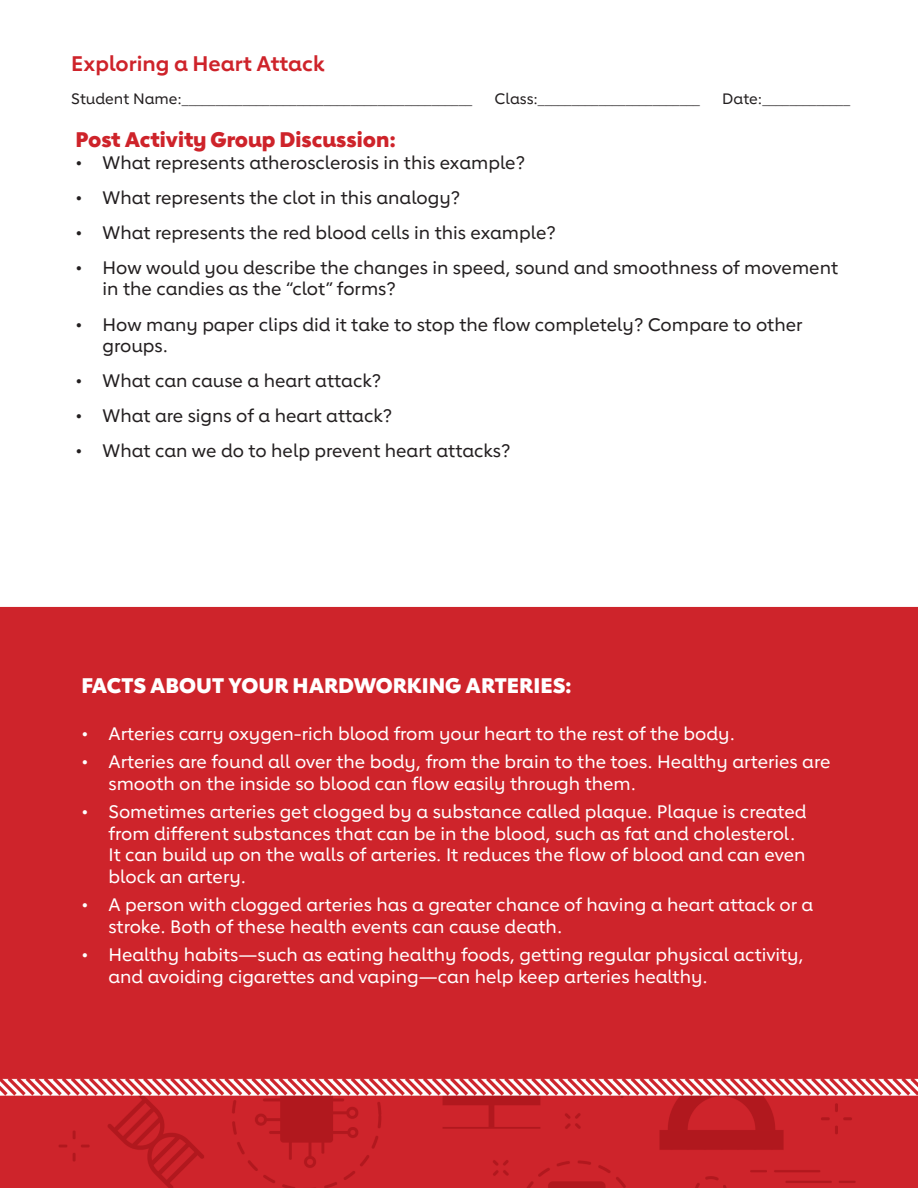
<style>
.page{position:relative;width:918px;height:1188px;background:#fff}
.page>*{position:absolute;margin:0;border:0;box-sizing:border-box;transform-origin:0 0}
.Subhead_2{font:800 21px "Lub Dub";color:#fff}
.Subhead_2-2{font:800 21px "Lub Dub";color:#ce232a}
.Subhead_2-3{font:700 21px "Lub Dub";color:#ce232a}
.Body_Copy_7{font:500 18px/21.6px "Lub Dub";color:#fff}
.Body_Copy_8{font:500 18px/21.6px "Lub Dub";color:#231f20}
.Body_Copy_6{font:500 15px "Lub Dub";color:#231f20}
</style>
<div class="page">
<div style="left:0;top:606px;width:918px;height:582px;background:#ce242b"></div>
<h3 class="Subhead_2-3" style="left:71px;top:51px;width:255px">Exploring a Heart Attack</h3>
<p class="Body_Copy_6" style="left:71px;top:90px;width:402px">Student Name:___________________________________________</p>
<p class="Body_Copy_6" style="left:495px;top:90px;width:207px">Class:________________________</p>
<p class="Body_Copy_6" style="left:722px;top:90px;width:129px">Date:_____________</p>
<h3 class="Subhead_2-2" style="left:76px;top:127px;width:322px">Post Activity Group Discussion:</h3>
<p class="Body_Copy_8" style="left:76px;top:151px;width:451px">• What represents atherosclerosis in this example?</p>
<p class="Body_Copy_8" style="left:76px;top:186px;width:386px">• What represents the clot in this analogy?</p>
<p class="Body_Copy_8" style="left:76px;top:221px;width:482px">• What represents the red blood cells in this example?</p>
<p class="Body_Copy_8" style="left:103px;top:257px;width:737px;text-indent:-27px">• How would you describe the changes in speed, sound and smoothness of movement in the candies as the “clot” forms?</p>
<p class="Body_Copy_8" style="left:103px;top:313px;width:701px;text-indent:-27px">• How many paper clips did it take to stop the flow completely? Compare to other groups.</p>
<p class="Body_Copy_8" style="left:76px;top:370px;width:307px">• What can cause a heart attack?</p>
<p class="Body_Copy_8" style="left:76px;top:405px;width:318px">• What are signs of a heart attack?</p>
<p class="Body_Copy_8" style="left:76px;top:440px;width:436px">• What can we do to help prevent heart attacks?</p>
<h3 class="Subhead_2" style="left:81px;top:673px;width:492px">FACTS ABOUT YOUR HARDWORKING ARTERIES:</h3>
<p class="Body_Copy_7" style="left:81px;top:722px;width:655px">• Arteries carry oxygen-rich blood from your heart to the rest of the body.</p>
<p class="Body_Copy_7" style="left:108px;top:751px;width:724px;text-indent:-27px">• Arteries are found all over the body, from the brain to the toes. Healthy arteries are smooth on the inside so blood can flow easily through them.</p>
<p class="Body_Copy_7" style="left:108px;top:801px;width:700px;text-indent:-27px">• Sometimes arteries get clogged by a substance called plaque. Plaque is created from different substances that can be in the blood, such as fat and cholesterol.<br>It can build up on the walls of arteries. It reduces the flow of blood and can even block an artery.</p>
<p class="Body_Copy_7" style="left:108px;top:894px;width:706px;text-indent:-27px">• A person with clogged arteries has a greater chance of having a heart attack or a stroke. Both of these health events can cause death.</p>
<p class="Body_Copy_7" style="left:108px;top:944px;width:697px;text-indent:-27px">• Healthy habits—such as eating healthy foods, getting regular physical activity, and avoiding cigarettes and vaping—can help keep arteries healthy.</p>
</div>
